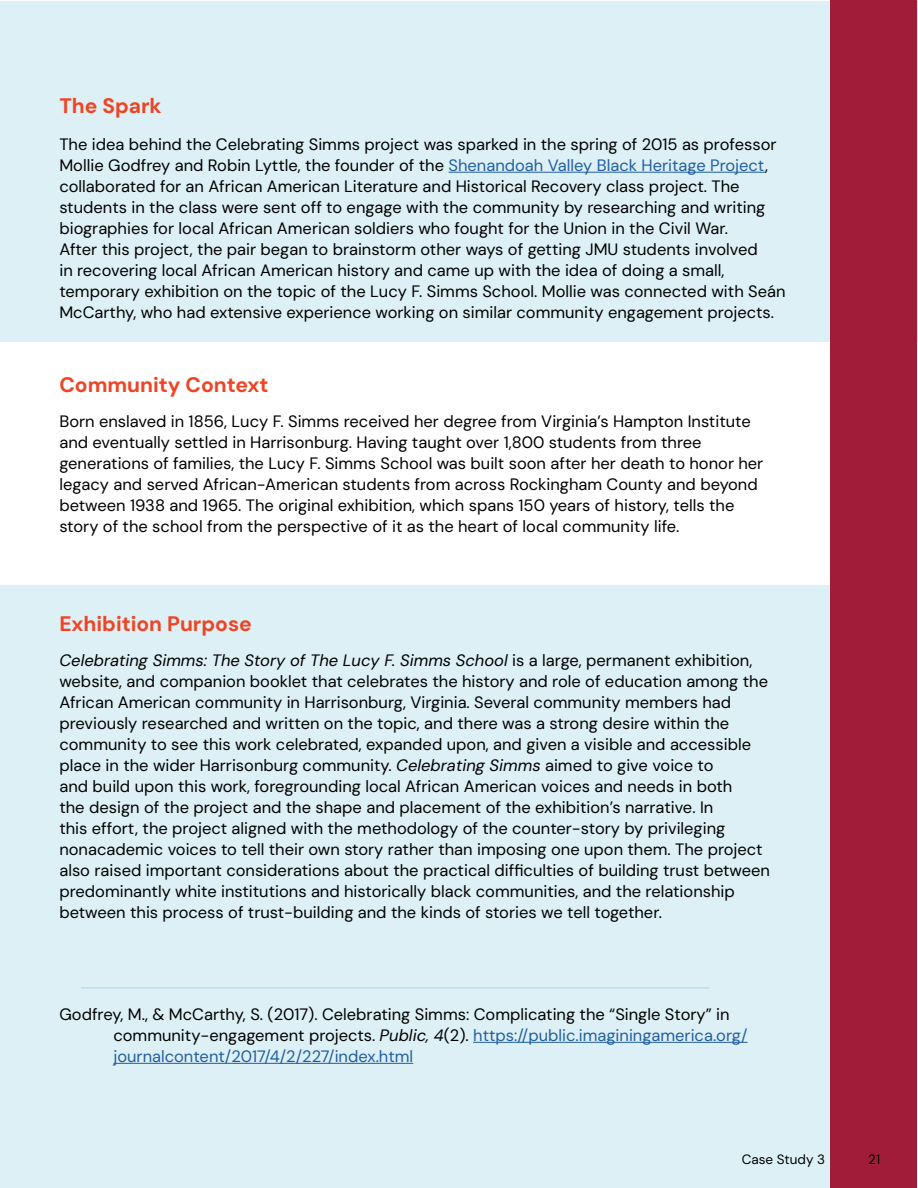
<style>
.page{position:relative;width:918px;height:1188px;background:#fff}
.page>*{position:absolute;margin:0;border:0;box-sizing:border-box;transform-origin:0 0}
.t1{font:700 21px "DM Sans 18 pt";color:#ef4423}
.t2{font:16.5px/21px "DM Sans 18 pt";color:#000}
.t3{font:13.5px "DM Sans 18 pt";color:#000}
.s1{color:#215e9e}
.s2{font-style:italic}
</style>
<div class="page">
<div style="left:0;top:2px;width:918px;height:340px;background:#ddf0f5"></div>
<hr style="left:449px;top:172px;width:316px;height:1px;background:#215e9e">
<div style="left:0;top:585px;width:917px;height:603px;background:#ddf0f5"></div>
<div style="left:830px;top:0;width:87px;height:1188px;background:#a11c38"></div>
<hr style="left:473px;top:1042px;width:275px;height:1px;background:#215e9e">
<hr style="left:113px;top:1063px;width:300px;height:1px;background:#215e9e">
<hr style="left:81px;top:987px;width:629px;height:2px;background:#bbe1ec">
<p class="t1" style="left:59px;top:92px;width:104px">The Spark</p>
<p class="t2" style="left:59px;top:133px;width:728px">The idea behind the Celebrating Simms project was sparked in the spring of 2015 as professor Mollie Godfrey and Robin Lyttle, the founder of the <span class="s1">Shenandoah Valley Black Heritage Project</span>, collaborated for an African American Literature and Historical Recovery class project. The students in the class were sent off to engage with the community by researching and writing biographies for local African American soldiers who fought for the Union in the Civil War.<br>After this project, the pair began to brainstorm other ways of getting JMU students involved<br>in recovering local African American history and came up with the idea of doing a small, temporary exhibition on the topic of the Lucy F. Simms School. Mollie was connected with Seán McCarthy, who had extensive experience working on similar community engagement projects.</p>
<p class="t1" style="left:59px;top:371px;width:210px">Community Context</p>
<p class="t2" style="left:59px;top:410px;width:705px">Born enslaved in 1856, Lucy F. Simms received her degree from Virginia’s Hampton Institute and eventually settled in Harrisonburg. Having taught over 1,800 students from three generations of families, the Lucy F. Simms School was built soon after her death to honor her legacy and served African-American students from across Rockingham County and beyond between 1938 and 1965. The original exhibition, which spans 150 years of history, tells the story of the school from the perspective of it as the heart of local community life.</p>
<p class="t1" style="left:59px;top:610px;width:194px">Exhibition Purpose</p>
<p class="t2" style="left:59px;top:650px;width:712px"><span class="s2">Celebrating Simms: The Story of The Lucy F. Simms School</span> is a large, permanent exhibition, website, and companion booklet that celebrates the history and role of education among the African American community in Harrisonburg, Virginia. Several community members had previously researched and written on the topic, and there was a strong desire within the community to see this work celebrated, expanded upon, and given a visible and accessible place in the wider Harrisonburg community. <span class="s2">Celebrating Simms</span> aimed to give voice to<br>and build upon this work, foregrounding local African American voices and needs in both<br>the design of the project and the shape and placement of the exhibition’s narrative. In<br>this effort, the project aligned with the methodology of the counter-story by privileging nonacademic voices to tell their own story rather than imposing one upon them. The project also raised important considerations about the practical difficulties of building trust between predominantly white institutions and historically black communities, and the relationship between this process of trust-building and the kinds of stories we tell together.</p>
<p class="t2" style="left:113px;top:1003px;width:636px;text-indent:-54px">Godfrey, M., &amp; McCarthy, S. (2017). Celebrating Simms: Complicating the “Single Story” in community-engagement projects. <span class="s2">Public, 4</span>(2). <span class="s1">https://public.imaginingamerica.org/ journalcontent/2017/4/2/227/index.html</span></p>
<p class="t3" style="left:742px;top:1151px;width:85px">Case Study 3</p>
<p class="t3" style="left:868px;top:1151px;width:13px">21</p>
</div>
